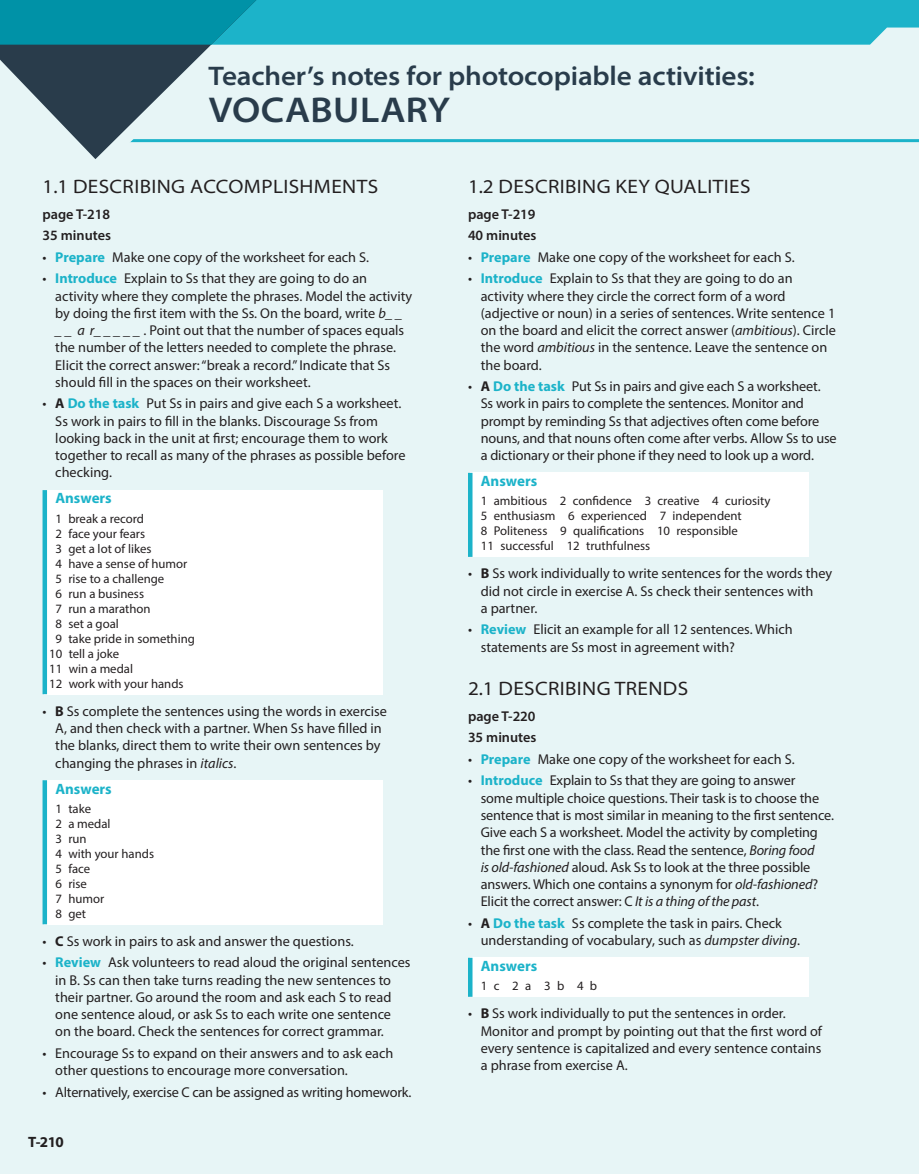
<style>
.page{position:relative;width:919px;height:1174px;background:#fff}
.page>*{position:absolute;margin:0;border:0;box-sizing:border-box;transform-origin:0 0}
.t1{font:600 semi-expanded 36px "Myriad Pro";letter-spacing:.01em;color:#293c4b}
.t2{font:600 semi-expanded 27px "Myriad Pro";letter-spacing:-.005em;color:#293c4b}
.t3{font:semi-expanded 19.5px "Myriad Pro";letter-spacing:.02em;color:#231f20}
.t4{font:700 15px "Myriad Pro";color:#1cb3c9}
.t5{font:700 15px "Myriad Pro";color:#231f20}
.t6{font:14.25px/17.2px "Myriad Pro";color:#231f20}
.t7{font:600 14.25px/21.3px "Myriad Pro";color:#231f20}
.t8{font:12.75px/15px "Myriad Pro";color:#231f20}
.s1{font-weight:700;color:#1cb3c9}
.s2{font-style:italic}
.s3{font-weight:700}
</style>
<div class="page">
<div style="left:0;top:0;width:918px;height:1174px;background:#e7f5f6"></div>
<svg style="left:0;top:0;width:918px;height:159px"></svg>
<div style="left:470px;top:473px;width:338px;height:84px;background:#fff"></div>
<hr style="left:468px;top:473px;width:4px;height:84px;background:#1cb3c9">
<div style="left:470px;top:957px;width:338px;height:39px;background:#fff"></div>
<hr style="left:468px;top:957px;width:4px;height:39px;background:#1cb3c9">
<div style="left:45px;top:490px;width:338px;height:204px;background:#fff"></div>
<hr style="left:43px;top:490px;width:4px;height:204px;background:#1cb3c9">
<div style="left:45px;top:780px;width:338px;height:144px;background:#fff"></div>
<hr style="left:43px;top:780px;width:4px;height:144px;background:#1cb3c9">
<h2 class="t2" style="left:208px;top:58px;width:547px">Teacher’s notes for photocopiable activities:</h2>
<h1 class="t1" style="left:209px;top:87px;width:243px">VOCABULARY</h1>
<h3 class="t3" style="left:43px;top:174px;width:337px">1.1 DESCRIBING ACCOMPLISHMENTS</h3>
<p class="t7" style="left:43px;top:203px;width:70px">page T-218<br>35 minutes</p>
<p class="t6" style="left:43px;top:248px;width:328px">• <span class="s1">Prepare</span> Make one copy of the worksheet for each S.</p>
<p class="t6" style="left:55px;top:270px;width:358px;text-indent:-13px">• <span class="s1">Introduce</span> Explain to Ss that they are going to do an activity where they complete the phrases. Model the activity by doing the first item with the Ss. On the board, write <span class="s2">b_ _ _ _ a r_ _ _ _ _</span> . Point out that the number of spaces equals the number of the letters needed to complete the phrase.<br>Elicit the correct answer: “break a record.” Indicate that Ss should fill in the spaces on their worksheet.</p>
<p class="t6" style="left:55px;top:395px;width:352px;text-indent:-13px">• <span class="s3">A</span> <span class="s1">Do the task</span> Put Ss in pairs and give each S a worksheet.<br>Ss work in pairs to fill in the blanks. Discourage Ss from looking back in the unit at first; encourage them to work together to recall as many of the phrases as possible before checking.</p>
<p class="t4" style="left:55px;top:488px;width:58px">Answers</p>
<p class="t8" style="left:55px;top:511px;width:90px">1 break a record</p>
<p class="t8" style="left:55px;top:526px;width:91px">2 face your fears</p>
<p class="t8" style="left:55px;top:541px;width:97px">3 get a lot of likes</p>
<p class="t8" style="left:55px;top:556px;width:133px">4 have a sense of humor</p>
<p class="t8" style="left:55px;top:571px;width:110px">5 rise to a challenge</p>
<p class="t8" style="left:55px;top:586px;width:90px">6 run a business</p>
<p class="t8" style="left:55px;top:601px;width:97px">7 run a marathon</p>
<p class="t8" style="left:55px;top:616px;width:65px">8 set a goal</p>
<p class="t8" style="left:55px;top:631px;width:141px">9 take pride in something</p>
<p class="t8" style="left:49px;top:646px;width:72px">10 tell a joke</p>
<p class="t8" style="left:49px;top:661px;width:85px">11 win a medal</p>
<p class="t8" style="left:49px;top:676px;width:136px">12 work with your hands</p>
<p class="t6" style="left:55px;top:702px;width:333px;text-indent:-13px">• <span class="s3">B</span> Ss complete the sentences using the words in exercise A, and then check with a partner. When Ss have filled in the blanks, direct them to write their own sentences by changing the phrases in <span class="s2">italics</span>.</p>
<p class="t4" style="left:55px;top:778px;width:58px">Answers</p>
<p class="t8" style="left:55px;top:801px;width:100px">1 take<br>2 a medal<br>3 run<br>4 with your hands<br>5 face<br>6 rise<br>7 humor<br>8 get</p>
<p class="t6" style="left:43px;top:932px;width:313px">• <span class="s3">C</span> Ss work in pairs to ask and answer the questions.</p>
<p class="t6" style="left:55px;top:953px;width:356px;text-indent:-13px">• <span class="s1">Review</span> Ask volunteers to read aloud the original sentences in B. Ss can then take turns reading the new sentences to their partner. Go around the room and ask each S to read one sentence aloud, or ask Ss to each write one sentence<br>on the board. Check the sentences for correct grammar.</p>
<p class="t6" style="left:55px;top:1044px;width:339px;text-indent:-13px">• Encourage Ss to expand on their answers and to ask each other questions to encourage more conversation.</p>
<p class="t6" style="left:43px;top:1083px;width:370px">• Alternatively, exercise C can be assigned as writing homework.</p>
<p class="t5" style="left:28px;top:1132px;width:37px">T-210</p>
<h3 class="t3" style="left:468px;top:174px;width:284px">1.2 DESCRIBING KEY QUALITIES</h3>
<p class="t7" style="left:468px;top:203px;width:70px">page T-219<br>40 minutes</p>
<p class="t6" style="left:468px;top:248px;width:328px">• <span class="s1">Prepare</span> Make one copy of the worksheet for each S.</p>
<p class="t6" style="left:480px;top:270px;width:356px;text-indent:-13px">• <span class="s1">Introduce</span> Explain to Ss that they are going to do an activity where they circle the correct form of a word (adjective or noun) in a series of sentences. Write sentence 1 on the board and elicit the correct answer (<span class="s2">ambitious</span>). Circle the word <span class="s2">ambitious</span> in the sentence. Leave the sentence on the board.</p>
<p class="t6" style="left:480px;top:377px;width:357px;text-indent:-13px">• <span class="s3">A</span> <span class="s1">Do the task</span> Put Ss in pairs and give each S a worksheet.<br>Ss work in pairs to complete the sentences. Monitor and prompt by reminding Ss that adjectives often come before nouns, and that nouns often come after verbs. Allow Ss to use a dictionary or their phone if they need to look up a word.</p>
<p class="t4" style="left:481px;top:471px;width:58px">Answers</p>
<p class="t8" style="left:481px;top:493px;width:291px">1 ambitious 2 confidence 3 creative 4 curiosity 5 enthusiasm 6 experienced 7 independent<br>8 Politeness 9 qualifications 10 responsible<br>11 successful 12 truthfulness</p>
<p class="t6" style="left:480px;top:565px;width:353px;text-indent:-13px">• <span class="s3">B</span> Ss work individually to write sentences for the words they did not circle in exercise A. Ss check their sentences with<br>a partner.</p>
<p class="t6" style="left:480px;top:621px;width:313px;text-indent:-13px">• <span class="s1">Review</span> Elicit an example for all 12 sentences. Which statements are Ss most in agreement with?</p>
<h3 class="t3" style="left:468px;top:676px;width:222px">2.1 DESCRIBING TRENDS</h3>
<p class="t7" style="left:468px;top:705px;width:70px">page T-220<br>35 minutes</p>
<p class="t6" style="left:468px;top:750px;width:328px">• <span class="s1">Prepare</span> Make one copy of the worksheet for each S.</p>
<p class="t6" style="left:480px;top:772px;width:355px;text-indent:-13px">• <span class="s1">Introduce</span> Explain to Ss that they are going to answer<br>some multiple choice questions. Their task is to choose the sentence that is most similar in meaning to the first sentence.<br>Give each S a worksheet. Model the activity by completing the first one with the class. Read the sentence, <span class="s2">Boring food<br>is old-fashioned</span> aloud. Ask Ss to look at the three possible answers. Which one contains a synonym for <span class="s2">old-fashioned</span>?<br>Elicit the correct answer: C <span class="s2">It is a thing of the past</span>.</p>
<p class="t6" style="left:480px;top:914px;width:321px;text-indent:-13px">• <span class="s3">A</span> <span class="s1">Do the task</span> Ss complete the task in pairs. Check understanding of vocabulary, such as <span class="s2">dumpster diving</span>.</p>
<p class="t4" style="left:481px;top:956px;width:58px">Answers</p>
<p class="t8" style="left:481px;top:978px;width:118px">1c 2a 3b 4b</p>
<p class="t6" style="left:480px;top:1004px;width:343px;text-indent:-13px">• <span class="s3">B</span> Ss work individually to put the sentences in order.<br>Monitor and prompt by pointing out that the first word of every sentence is capitalized and every sentence contains a phrase from exercise A.</p>
</div>
